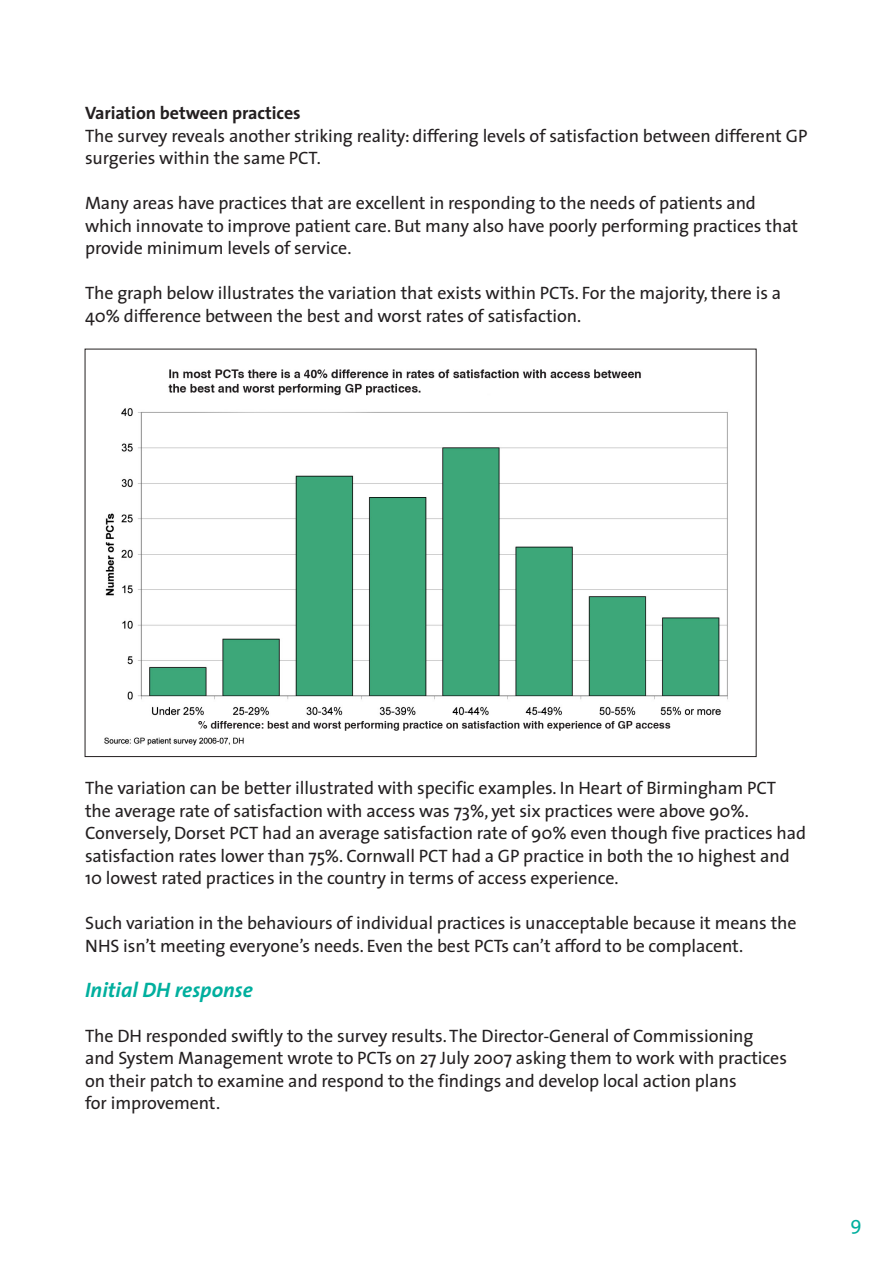
<style>
.page{position:relative;width:893px;height:1263px;background:#fff}
.page>*{position:absolute;margin:0;border:0;box-sizing:border-box;transform-origin:0 0}
.Sub_Head_Italics{font:italic 700 21px "The Sans";color:#00af9e}
.t1{font:19.5px "The Sans";color:#00af9e}
.Body_1{font:18px/22.5px "The Sans";letter-spacing:-.005em;color:#231f20}
.Bold_Black_Header{font:700 18px "The Sans";letter-spacing:-.005em;color:#231f20}
</style>
<div class="page">
<img style="left:104px;top:369px;width:624px;height:377px">
<p class="Bold_Black_Header" style="left:85px;top:98px;width:217px">Variation between practices</p>
<p class="Body_1" style="left:85px;top:124px;width:724px">The survey reveals another striking reality: differing levels of satisfaction between different GP surgeries within the same PCT.</p>
<p class="Body_1" style="left:85px;top:191px;width:715px">Many areas have practices that are excellent in responding to the needs of patients and which innovate to improve patient care. But many also have poorly performing practices that provide minimum levels of service.</p>
<p class="Body_1" style="left:85px;top:281px;width:698px">The graph below illustrates the variation that exists within PCTs. For the majority, there is a<br>40% difference between the best and worst rates of satisfaction.</p>
<p class="Body_1" style="left:85px;top:776px;width:722px">The variation can be better illustrated with specific examples. In Heart of Birmingham PCT the average rate of satisfaction with access was 73%, yet six practices were above 90%.<br>Conversely, Dorset PCT had an average satisfaction rate of 90% even though five practices had satisfaction rates lower than 75%. Cornwall PCT had a GP practice in both the 10 highest and 10 lowest rated practices in the country in terms of access experience.</p>
<p class="Body_1" style="left:85px;top:911px;width:713px">Such variation in the behaviours of individual practices is unacceptable because it means the<br>NHS isn’t meeting everyone’s needs. Even the best PCTs can’t afford to be complacent.</p>
<p class="Sub_Head_Italics" style="left:85px;top:972px;width:169px">Initial DH response</p>
<p class="Body_1" style="left:85px;top:1024px;width:703px">The DH responded swiftly to the survey results. The Director-General of Commissioning and System Management wrote to PCTs on 27 July 2007 asking them to work with practices on their patch to examine and respond to the findings and develop local action plans<br>for improvement.</p>
<p class="t1" style="left:850px;top:1207px;width:13px">9</p>
</div>
